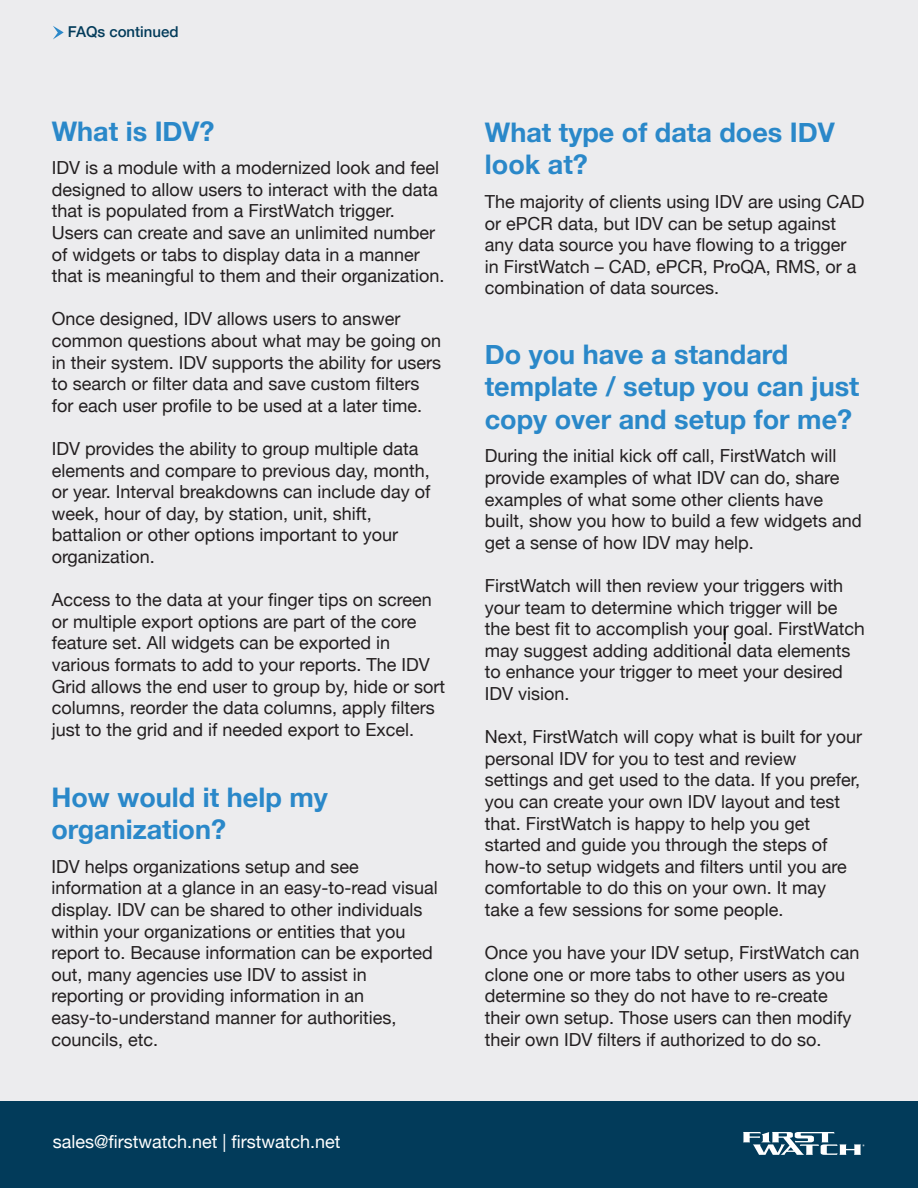
<style>
.page{position:relative;width:918px;height:1188px;background:#ececee}
.page>*{position:absolute;margin:0;border:0;box-sizing:border-box;transform-origin:0 0}
.t1{font:700 27px/32.4px "Helvetica Neue";color:#2a88c9}
.t2{font:22.5px "Calibri";color:#040503}
.t3{font:18px/21.6px "Helvetica Neue";color:#231f20}
.t4{font:18px "Helvetica Neue";color:#fff}
.t5{font:500 15px "Helvetica Neue";color:#023b5a}
</style>
<div class="page">
<div style="left:0;top:1102px;width:918px;height:86px;background:#023b5a"></div>
<svg style="left:743px;top:1132px;width:121px;height:23px"></svg>
<svg style="left:53px;top:26px;width:11px;height:13px"></svg>
<p class="t5" style="left:68px;top:20px;width:112px">FAQs continued</p>
<h1 class="t1" style="left:52px;top:115px;width:164px">What is IDV?</h1>
<p class="t3" style="left:52px;top:158px;width:394px">IDV is a module with a modernized look and feel designed to allow users to interact with the data that is populated from a FirstWatch trigger.<br>Users can create and save an unlimited number of widgets or tabs to display data in a manner that is meaningful to them and their organization.</p>
<p class="t3" style="left:52px;top:309px;width:391px">Once designed, IDV allows users to answer common questions about what may be going on in their system. IDV supports the ability for users to search or filter data and save custom filters for each user profile to be used at a later time.</p>
<p class="t3" style="left:52px;top:439px;width:380px">IDV provides the ability to group multiple data elements and compare to previous day, month, or year. Interval breakdowns can include day of week, hour of day, by station, unit, shift, battalion or other options important to your organization.</p>
<p class="t3" style="left:52px;top:590px;width:395px">Access to the data at your finger tips on screen or multiple export options are part of the core feature set. All widgets can be exported in various formats to add to your reports. The IDV Grid allows the end user to group by, hide or sort columns, reorder the data columns, apply filters just to the grid and if needed export to Excel.</p>
<h1 class="t1" style="left:51px;top:782px;width:278px">How would it help my organization?</h1>
<p class="t3" style="left:51px;top:857px;width:388px">IDV helps organizations setup and see information at a glance in an easy-to-read visual display. IDV can be shared to other individuals within your organizations or entities that you report to. Because information can be exported out, many agencies use IDV to assist in reporting or providing information in an easy-to-understand manner for authorities, councils, etc.</p>
<p class="t4" style="left:53px;top:1128px;width:289px">sales@firstwatch.net | firstwatch.net</p>
<h1 class="t1" style="left:485px;top:117px;width:352px">What type of data does IDV look at?</h1>
<p class="t3" style="left:485px;top:192px;width:381px">The majority of clients using IDV are using CAD or ePCR data, but IDV can be setup against any data source you have flowing to a trigger in FirstWatch – CAD, ePCR, ProQA, RMS, or a combination of data sources.</p>
<h1 class="t1" style="left:485px;top:339px;width:376px">Do you have a standard template / setup you can just copy over and setup for me?</h1>
<p class="t3" style="left:485px;top:446px;width:379px">During the initial kick off call, FirstWatch will provide examples of what IDV can do, share examples of what some other clients have built, show you how to build a few widgets and get a sense of how IDV may help.</p>
<p class="t3" style="left:485px;top:576px;width:381px">FirstWatch will then review your triggers with your team to determine which trigger will be the best fit to accomplish your goal. FirstWatch may suggest adding additional data elements to enhance your trigger to meet your desired IDV vision.</p>
<p class="t3" style="left:485px;top:727px;width:379px">Next, FirstWatch will copy what is built for your personal IDV for you to test and review settings and get used to the data. If you prefer, you can create your own IDV layout and test that. FirstWatch is happy to help you get started and guide you through the steps of how-to setup widgets and filters until you are comfortable to do this on your own. It may take a few sessions for some people.</p>
<p class="t3" style="left:485px;top:943px;width:376px">Once you have your IDV setup, FirstWatch can clone one or more tabs to other users as you determine so they do not have to re-create their own setup. Those users can then modify their own IDV filters if authorized to do so.</p>
<p class="t2" style="left:721px;top:621px;width:9px">!</p>
</div>
